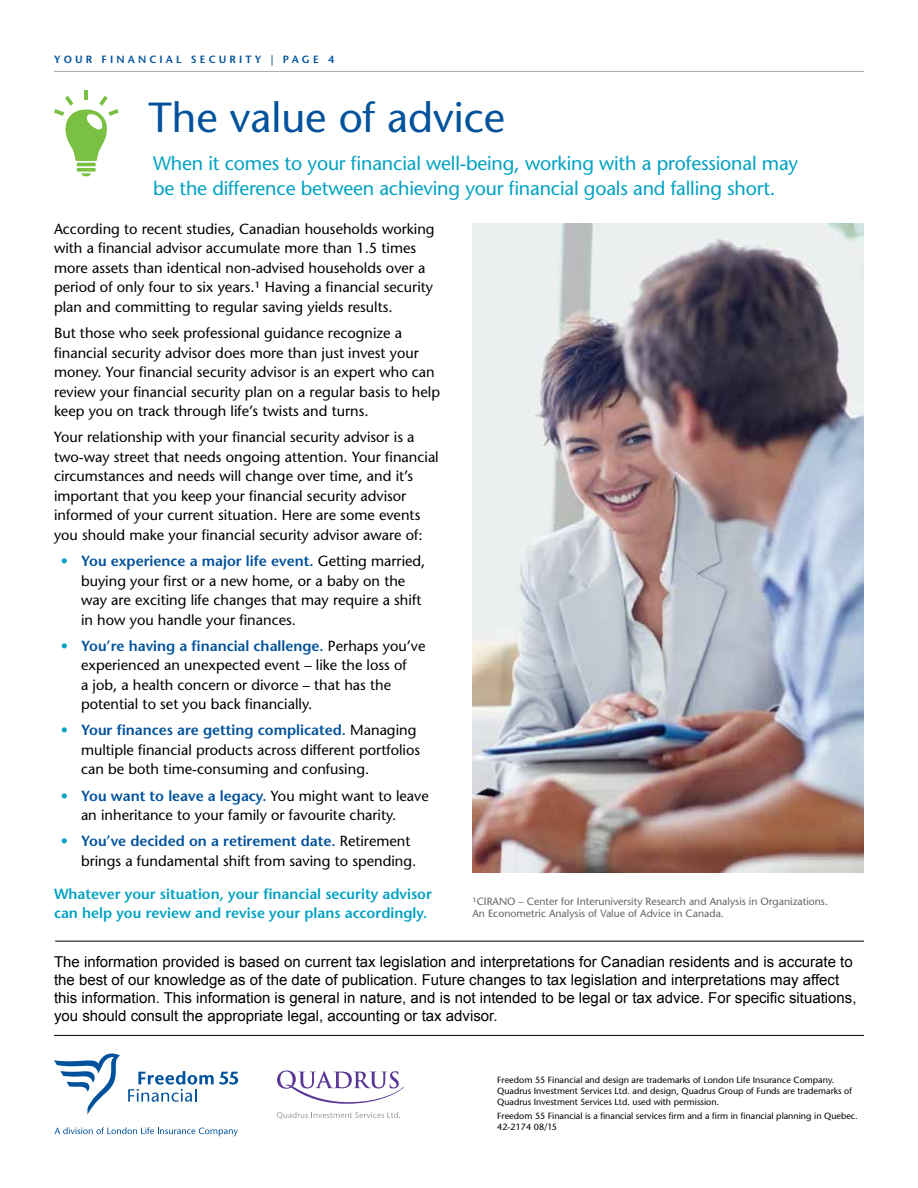
<style>
.page{position:relative;width:918px;height:1188px;background:#fff}
.page>*{position:absolute;margin:0;border:0;box-sizing:border-box;transform-origin:0 0}
.t1{font:500 42px "Stone Sans Std";color:#00529c}
.t2{font:500 19.5px/25.5px "Stone Sans Std";letter-spacing:-.01em;color:#00a2c3}
.t3{font:15px/18px "Arial";color:#000}
.t4{font:500 14.7px/19.5px "Stone Sans Std";color:#000}
.t5{font:600 14.7px/19.5px "Stone Sans Std";color:#00a2c3}
.t6{font:500 10.5px/12.6px "Stone Sans Std";color:#636466}
.t7{font:600 10.5px "Stone Sans Std";letter-spacing:.3em;color:#00529c}
.t8{font:500 9px/10.8px "Stone Sans Std";color:#000}
.s1{color:#00a2c3}
.s2{font-weight:600;color:#00529c}
</style>
<div class="page">
<img style="left:473px;top:223px;width:391px;height:649px">
<hr style="left:54px;top:1035px;width:810px;height:1px;background:#000">
<hr style="left:55px;top:941px;width:809px;height:1px;background:#000">
<svg style="left:54px;top:1127px;width:184px;height:9px"></svg>
<svg style="left:128px;top:1071px;width:110px;height:31px"></svg>
<svg style="left:54px;top:1053px;width:66px;height:62px"></svg>
<svg style="left:277px;top:1112px;width:123px;height:7px"></svg>
<svg style="left:277px;top:1070px;width:127px;height:34px"></svg>
<hr style="left:54px;top:71px;width:810px;height:1px;background:#a7a9ac">
<svg style="left:81px;top:173px;width:10px;height:3px"></svg>
<hr style="left:77px;top:163px;width:19px;height:3px;background:#7ac143">
<svg style="left:77px;top:168px;width:19px;height:4px"></svg>
<hr style="left:84px;top:90px;width:4px;height:10px;background:#7ac143">
<svg style="left:54px;top:96px;width:65px;height:65px"></svg>
<p class="t7" style="left:54px;top:53px;width:282px">YOUR FINANCIAL SECURITY | PAGE 4</p>
<h1 class="t1" style="left:148px;top:92px;width:358px">The value of advice</h1>
<h2 class="t2" style="left:153px;top:150px;width:647px">When it comes to your financial well-being, working with a professional may be the difference between achieving your financial goals and falling short.</h2>
<p class="t4" style="left:54px;top:219px;width:382px">According to recent studies, Canadian households working with a financial advisor accumulate more than 1.5 times more assets than identical non-advised households over a period of only four to six years.1 Having a financial security plan and committing to regular saving yields results.</p>
<p class="t4" style="left:54px;top:323px;width:388px">But those who seek professional guidance recognize a financial security advisor does more than just invest your money. Your financial security advisor is an expert who can review your financial security plan on a regular basis to help keep you on track through life’s twists and turns.</p>
<p class="t4" style="left:54px;top:427px;width:386px">Your relationship with your financial security advisor is a two-way street that needs ongoing attention. Your financial circumstances and needs will change over time, and it’s important that you keep your financial security advisor informed of your current situation. Here are some events you should make your financial security advisor aware of:</p>
<p class="t4" style="left:81px;top:551px;width:346px;text-indent:-20px"><span class="s1">•</span> <span class="s2">You experience a major life event.</span> Getting married, buying your first or a new home, or a baby on the way are exciting life changes that may require a shift in how you handle your finances.</p>
<p class="t4" style="left:81px;top:636px;width:346px;text-indent:-20px"><span class="s1">•</span> <span class="s2">You’re having a financial challenge.</span> Perhaps you’ve experienced an unexpected event – like the loss of<br>a job, a health concern or divorce – that has the potential to set you back financially.</p>
<p class="t4" style="left:81px;top:721px;width:341px;text-indent:-20px"><span class="s1">•</span> <span class="s2">Your finances are getting complicated.</span> Managing multiple financial products across different portfolios can be both time-consuming and confusing.</p>
<p class="t4" style="left:81px;top:786px;width:349px;text-indent:-20px"><span class="s1">•</span> <span class="s2">You want to leave a legacy.</span> You might want to leave an inheritance to your family or favourite charity.</p>
<p class="t4" style="left:81px;top:832px;width:337px;text-indent:-20px"><span class="s1">•</span> <span class="s2">You’ve decided on a retirement date.</span> Retirement brings a fundamental shift from saving to spending.</p>
<p class="t5" style="left:54px;top:884px;width:379px">Whatever your situation, your financial security advisor can help you review and revise your plans accordingly.</p>
<p class="t6" style="left:472px;top:895px;width:357px">1CIRANO – Center for Interuniversity Research and Analysis in Organizations.<br>An Econometric Analysis of Value of Advice in Canada.</p>
<p class="t3" style="left:54px;top:953px;width:804px">The information provided is based on current tax legislation and interpretations for Canadian residents and is accurate to the best of our knowledge as of the date of publication. Future changes to tax legislation and interpretations may affect this information. This information is general in nature, and is not intended to be legal or tax advice. For specific situations, you should consult the appropriate legal, accounting or tax advisor.</p>
<p class="t8" style="left:497px;top:1075px;width:356px">Freedom 55 Financial and design are trademarks of London Life Insurance Company.<br>Quadrus Investment Services Ltd. and design, Quadrus Group of Funds are trademarks of<br>Quadrus Investment Services Ltd. used with permission.</p>
<p class="t8" style="left:497px;top:1110px;width:362px">Freedom 55 Financial is a financial services firm and a firm in financial planning in Quebec.<br>42-2174 08/15</p>
</div>
